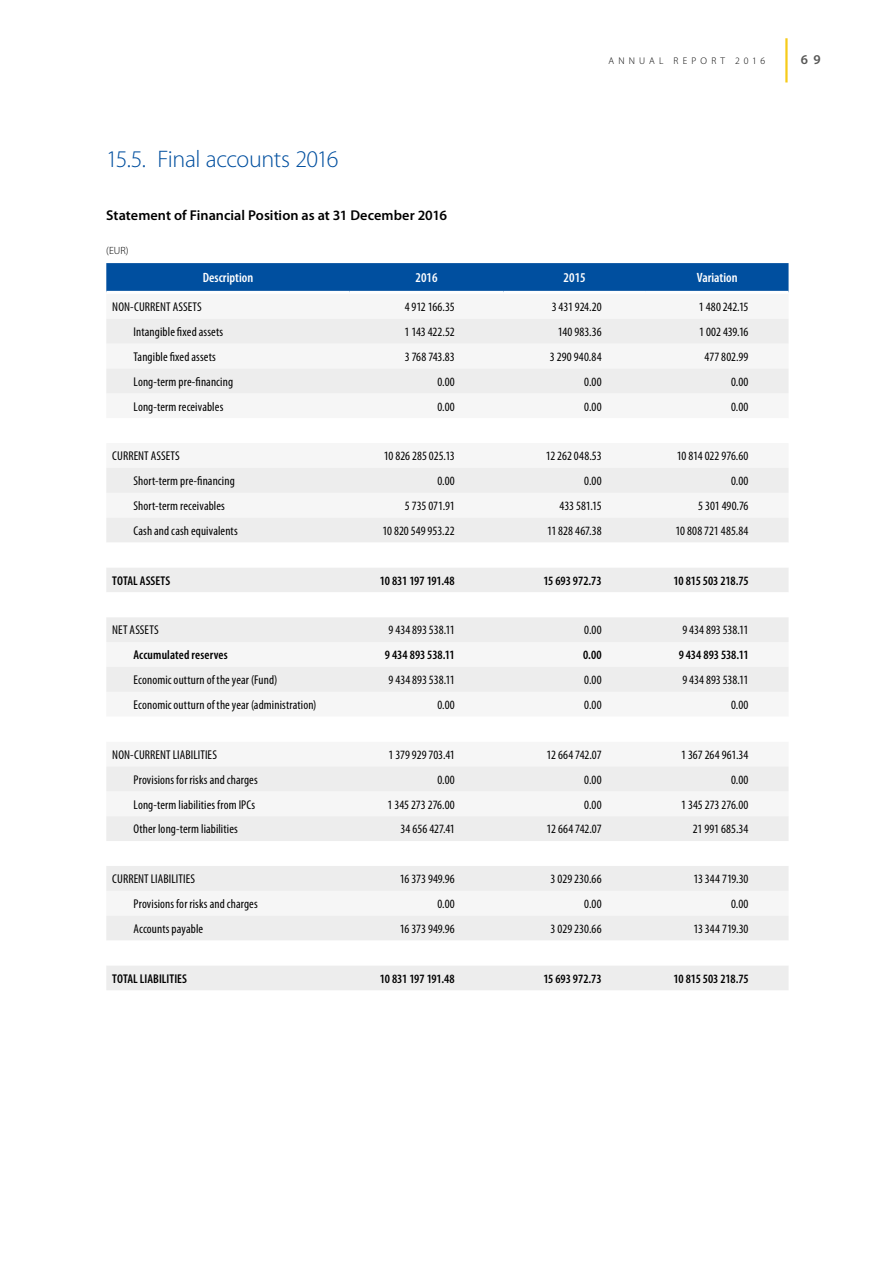
<style>
.page{position:relative;width:893px;height:1263px;background:#fff}
.page>*{position:absolute;margin:0;border:0;box-sizing:border-box;transform-origin:0 0}
.t2{font:300 24px "Myriad Pro";letter-spacing:-.02em;color:#004f9f}
.body{font:600 14.25px "Myriad Pro";color:#000}
.header_white_center{font:600 condensed 13.5px "Myriad Pro";color:#fff}
.t1{font:600 13.5px "Myriad Pro";color:#575756}
.table_right{font:condensed 12.75px "Myriad Pro";color:#000}
.table_left{font:condensed 12.75px "Myriad Pro";letter-spacing:.01em;color:#000}
.table_right-2{font:600 condensed 12.75px "Myriad Pro";letter-spacing:-.01em;color:#000}
.table_left-2{font:600 condensed 12.75px "Myriad Pro";letter-spacing:.005em;color:#000}
.note{font:300 10.5px "Myriad Pro";color:#000}
.None-2{font:300 9.75px "Myriad Pro";letter-spacing:.43em;color:#000}
</style>
<div class="page">
<hr style="left:785px;top:38px;width:3px;height:44px;background:#f6cb1a">
<svg style="left:106px;top:263px;width:683px;height:28px;background:#02509f"></svg>
<svg style="left:106px;top:319px;width:683px;height:671px;fill:#ededed"></svg>
<svg style="left:106px;top:418px;width:683px;height:547px"></svg>
<p class="t2" style="left:106px;top:146px;width:234px">15.5. Final accounts 2016</p>
<p class="None-2" style="left:608px;top:55px;width:158px">ANNUAL REPORT 2016</p>
<p class="t1" style="left:801px;top:52px;width:21px">6 9</p>
<p class="body" style="left:106px;top:208px;width:342px">Statement of Financial Position as at 31 December 2016</p>
<p class="note" style="left:106px;top:245px;width:24px">(EUR)</p>
<p class="header_white_center" style="left:203px;top:270px;width:52px">Description</p>
<p class="header_white_center" style="left:416px;top:270px;width:24px">2016</p>
<p class="header_white_center" style="left:564px;top:270px;width:24px">2015</p>
<p class="header_white_center" style="left:697px;top:270px;width:42px">Variation</p>
<p class="table_left" style="left:112px;top:300px;width:91px">NON-CURRENT ASSETS</p>
<p class="table_right" style="left:405px;top:300px;width:52px">4 912 166.35</p>
<p class="table_right" style="left:552px;top:300px;width:52px">3 431 924.20</p>
<p class="table_right" style="left:699px;top:300px;width:51px">1 480 242.15</p>
<p class="table_left" style="left:134px;top:325px;width:91px">Intangible fixed assets</p>
<p class="table_right" style="left:404px;top:325px;width:52px">1 143 422.52</p>
<p class="table_right" style="left:558px;top:325px;width:45px">140 983.36</p>
<p class="table_right" style="left:699px;top:325px;width:51px">1 002 439.16</p>
<p class="table_left" style="left:134px;top:350px;width:84px">Tangible fixed assets</p>
<p class="table_right" style="left:405px;top:350px;width:52px">3 768 743.83</p>
<p class="table_right" style="left:550px;top:350px;width:53px">3 290 940.84</p>
<p class="table_right" style="left:705px;top:350px;width:45px">477 802.99</p>
<p class="table_left" style="left:134px;top:375px;width:101px">Long-term pre-financing</p>
<p class="table_right" style="left:437px;top:375px;width:19px">0.00</p>
<p class="table_right" style="left:584px;top:375px;width:19px">0.00</p>
<p class="table_right" style="left:731px;top:375px;width:19px">0.00</p>
<p class="table_left" style="left:134px;top:399px;width:91px">Long-term receivables</p>
<p class="table_right" style="left:437px;top:399px;width:19px">0.00</p>
<p class="table_right" style="left:584px;top:399px;width:19px">0.00</p>
<p class="table_right" style="left:731px;top:399px;width:19px">0.00</p>
<p class="table_left" style="left:112px;top:449px;width:69px">CURRENT ASSETS</p>
<p class="table_right" style="left:384px;top:449px;width:73px">10 826 285 025.13</p>
<p class="table_right" style="left:546px;top:449px;width:57px">12 262 048.53</p>
<p class="table_right" style="left:677px;top:449px;width:73px">10 814 022 976.60</p>
<p class="table_left" style="left:134px;top:474px;width:103px">Short-term pre-financing</p>
<p class="table_right" style="left:437px;top:474px;width:19px">0.00</p>
<p class="table_right" style="left:584px;top:474px;width:19px">0.00</p>
<p class="table_right" style="left:731px;top:474px;width:19px">0.00</p>
<p class="table_left" style="left:134px;top:499px;width:93px">Short-term receivables</p>
<p class="table_right" style="left:405px;top:499px;width:51px">5 735 071.91</p>
<p class="table_right" style="left:559px;top:499px;width:44px">433 581.15</p>
<p class="table_right" style="left:698px;top:499px;width:52px">5 301 490.76</p>
<p class="table_left" style="left:134px;top:524px;width:106px">Cash and cash equivalents</p>
<p class="table_right" style="left:382px;top:524px;width:74px">10 820 549 953.22</p>
<p class="table_right" style="left:547px;top:524px;width:56px">11 828 467.38</p>
<p class="table_right" style="left:676px;top:524px;width:74px">10 808 721 485.84</p>
<p class="table_left-2" style="left:112px;top:573px;width:59px">TOTAL ASSETS</p>
<p class="table_right-2" style="left:380px;top:573px;width:76px">10 831 197 191.48</p>
<p class="table_right-2" style="left:543px;top:573px;width:60px">15 693 972.73</p>
<p class="table_right-2" style="left:674px;top:573px;width:76px">10 815 503 218.75</p>
<p class="table_left" style="left:112px;top:623px;width:48px">NET ASSETS</p>
<p class="table_right" style="left:389px;top:623px;width:68px">9 434 893 538.11</p>
<p class="table_right" style="left:584px;top:623px;width:19px">0.00</p>
<p class="table_right" style="left:682px;top:623px;width:68px">9 434 893 538.11</p>
<p class="table_left-2" style="left:134px;top:648px;width:96px">Accumulated reserves</p>
<p class="table_right-2" style="left:385px;top:648px;width:71px">9 434 893 538.11</p>
<p class="table_right-2" style="left:583px;top:648px;width:20px">0.00</p>
<p class="table_right-2" style="left:679px;top:648px;width:71px">9 434 893 538.11</p>
<p class="table_left" style="left:134px;top:673px;width:145px">Economic outturn of the year (Fund)</p>
<p class="table_right" style="left:389px;top:673px;width:68px">9 434 893 538.11</p>
<p class="table_right" style="left:584px;top:673px;width:19px">0.00</p>
<p class="table_right" style="left:682px;top:673px;width:68px">9 434 893 538.11</p>
<p class="table_left" style="left:134px;top:698px;width:184px">Economic outturn of the year (administration)</p>
<p class="table_right" style="left:437px;top:698px;width:19px">0.00</p>
<p class="table_right" style="left:584px;top:698px;width:19px">0.00</p>
<p class="table_right" style="left:731px;top:698px;width:19px">0.00</p>
<p class="table_left" style="left:112px;top:748px;width:106px">NON-CURRENT LIABILITIES</p>
<p class="table_right" style="left:388px;top:748px;width:68px">1 379 929 703.41</p>
<p class="table_right" style="left:547px;top:748px;width:57px">12 664 742.07</p>
<p class="table_right" style="left:681px;top:748px;width:69px">1 367 264 961.34</p>
<p class="table_left" style="left:134px;top:772px;width:126px">Provisions for risks and charges</p>
<p class="table_right" style="left:437px;top:772px;width:19px">0.00</p>
<p class="table_right" style="left:584px;top:772px;width:19px">0.00</p>
<p class="table_right" style="left:731px;top:772px;width:19px">0.00</p>
<p class="table_left" style="left:134px;top:797px;width:123px">Long-term liabilities from IPCs</p>
<p class="table_right" style="left:387px;top:797px;width:69px">1 345 273 276.00</p>
<p class="table_right" style="left:584px;top:797px;width:19px">0.00</p>
<p class="table_right" style="left:681px;top:797px;width:69px">1 345 273 276.00</p>
<p class="table_left" style="left:134px;top:822px;width:106px">Other long-term liabilities</p>
<p class="table_right" style="left:401px;top:822px;width:56px">34 656 427.41</p>
<p class="table_right" style="left:547px;top:822px;width:57px">12 664 742.07</p>
<p class="table_right" style="left:693px;top:822px;width:57px">21 991 685.34</p>
<p class="table_left" style="left:112px;top:872px;width:84px">CURRENT LIABILITIES</p>
<p class="table_right" style="left:400px;top:872px;width:56px">16 373 949.96</p>
<p class="table_right" style="left:551px;top:872px;width:53px">3 029 230.66</p>
<p class="table_right" style="left:693px;top:872px;width:57px">13 344 719.30</p>
<p class="table_left" style="left:134px;top:897px;width:126px">Provisions for risks and charges</p>
<p class="table_right" style="left:437px;top:897px;width:19px">0.00</p>
<p class="table_right" style="left:584px;top:897px;width:19px">0.00</p>
<p class="table_right" style="left:731px;top:897px;width:19px">0.00</p>
<p class="table_left" style="left:134px;top:922px;width:71px">Accounts payable</p>
<p class="table_right" style="left:400px;top:922px;width:56px">16 373 949.96</p>
<p class="table_right" style="left:551px;top:922px;width:53px">3 029 230.66</p>
<p class="table_right" style="left:693px;top:922px;width:57px">13 344 719.30</p>
<p class="table_left-2" style="left:112px;top:971px;width:76px">TOTAL LIABILITIES</p>
<p class="table_right-2" style="left:380px;top:971px;width:76px">10 831 197 191.48</p>
<p class="table_right-2" style="left:543px;top:971px;width:60px">15 693 972.73</p>
<p class="table_right-2" style="left:674px;top:971px;width:76px">10 815 503 218.75</p>
</div>
